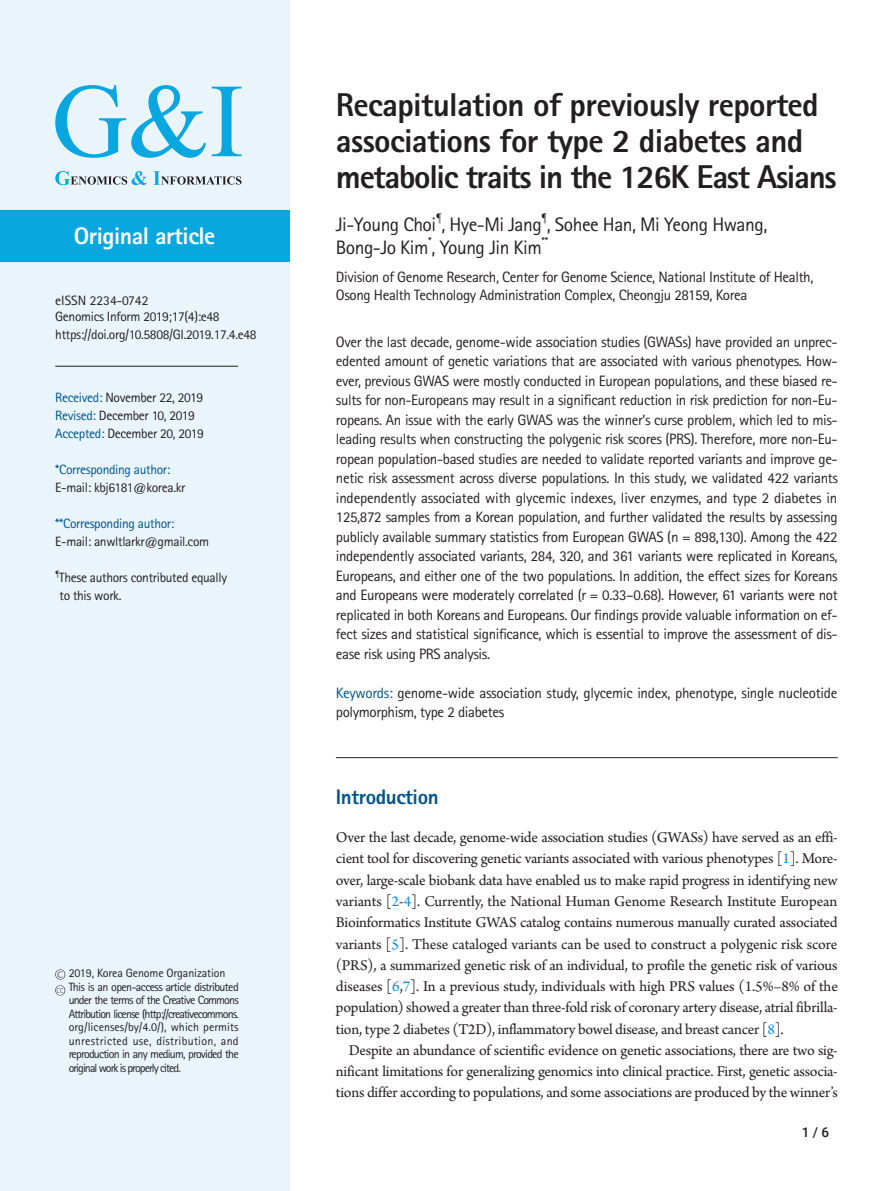
<style>
.page{position:relative;width:893px;height:1191px;background:#fff}
.page>*{position:absolute;margin:0;border:0;box-sizing:border-box;transform-origin:0 0}
.t1{font:800 33px/36.3px "Rotis Sans Serif Std";letter-spacing:-.02em;color:#231f20}
.t2{font:800 24px "Rotis Sans Serif Std";letter-spacing:-.02em;color:#fff}
.t3{font:800 21px "Rotis Sans Serif Std";letter-spacing:-.02em;color:#00548b}
.t4{font:19.5px "Rotis Sans Serif Std";letter-spacing:-.025em;color:#231f20}
.t5{font:15.75px/21.3px "Arno Pro";letter-spacing:-.015em;color:#231f20;text-align:justify}
.t6{font:15px/19.5px "Rotis Sans Serif Std";letter-spacing:-.025em;color:#231f20}
.t7{font:13.5px/18px "Rotis Sans Serif Std";letter-spacing:-.025em;color:#231f20}
.t8{font:13.5px "Rotis Sans Serif Std";letter-spacing:-.025em;color:#00548b}
.t9{font:500 13.5px "Roboto";color:#231f20}
.t10{font:12px/13.5px "Rotis Sans Serif Std";letter-spacing:-.07em;color:#231f20}
.t11{font:11.4px "Rotis Sans Serif Std";color:#231f20}
.t12{font:7.8px "Rotis Sans Serif Std";color:#231f20}
.s1{color:#00548b}
.s2{color:#0b88de}
</style>
<div class="page">
<div style="left:0;top:0;width:289px;height:1191px;background:#e9f4fb"></div>
<svg style="left:55px;top:171px;width:187px;height:14px"></svg>
<svg style="left:55px;top:85px;width:151px;height:73px"></svg>
<svg style="left:212px;top:87px;width:30px;height:69px"></svg>
<hr style="left:55px;top:366px;width:183px;height:1px;background:#231f20">
<svg style="left:55px;top:969px;width:10px;height:10px"></svg>
<svg style="left:55px;top:985px;width:10px;height:10px"></svg>
<div style="left:0;top:210px;width:289px;height:51px;background:#08a7e0"></div>
<hr style="left:336px;top:757px;width:502px;height:1px;background:#231f20">
<h2 class="t2" style="left:74px;top:220px;width:143px">Original article</h2>
<p class="t7" style="left:55px;top:292px;width:166px;line-height:16.2px">eISSN 2234-0742<br>Genomics Inform 2019;17(4):e48</p>
<p class="t7" style="left:55px;top:325px;width:203px">https://doi.org/10.5808/GI.2019.17.4.e48</p>
<p class="t7" style="left:55px;top:388px;width:150px"><span class="s1">Received:</span> November 22, 2019<br><span class="s1">Revised:</span> December 10, 2019<br><span class="s1">Accepted:</span> December 20, 2019</p>
<p class="t8" style="left:55px;top:461px;width:117px">*Corresponding author:</p>
<p class="t7" style="left:55px;top:478px;width:132px">E-mail: kbj6181@korea.kr</p>
<p class="t8" style="left:55px;top:515px;width:121px">**Corresponding author:</p>
<p class="t7" style="left:55px;top:532px;width:155px">E-mail: anwltlarkr@gmail.com</p>
<p class="t12" style="left:55px;top:568px;width:5px">¶</p>
<p class="t7" style="left:59px;top:568px;width:169px">These authors contributed equally to this work.</p>
<p class="t10" style="left:69px;top:966px;width:172px">2019, Korea Genome Organization This is an open-access article distributed under the terms of the Creative Commons Attribution license (http://creativecommons. org/licenses/by/4.0/), which permits unrestricted use, distribution, and reproduction in any medium, provided the original work is properly cited.</p>
<h1 class="t1" style="left:336px;top:86px;width:502px">Recapitulation of previously reported associations for type 2 diabetes and metabolic traits in the 126K East Asians</h1>
<h3 class="t4" style="left:336px;top:212px;width:433px">Ji-Young Choi , Hye-Mi Jang , Sohee Han, Mi Yeong Hwang,</h3>
<p class="t11" style="left:436px;top:211px;width:7px">¶</p>
<p class="t11" style="left:541px;top:211px;width:7px">¶</p>
<h3 class="t4" style="left:336px;top:236px;width:207px">Bong-Jo Kim , Young Jin Kim</h3>
<p class="t11" style="left:428px;top:234px;width:5px">*</p>
<p class="t11" style="left:541px;top:234px;width:9px">**</p>
<p class="t6" style="left:336px;top:268px;width:479px;line-height:18px">Division of Genome Research, Center for Genome Science, National Institute of Health,<br>Osong Health Technology Administration Complex, Cheongju 28159, Korea</p>
<p class="t6" style="left:336px;top:332px;width:504px;text-align:justify">Over the last decade, genome-wide association studies (GWASs) have provided an unprec&shy;edented amount of genetic variations that are associated with various phenotypes. How&shy;ever, previous GWAS were mostly conducted in European populations, and these biased re&shy;sults for non-Europeans may result in a significant reduction in risk prediction for non-Eu&shy;ropeans. An issue with the early GWAS was the winner’s curse problem, which led to mis&shy;leading results when constructing the polygenic risk scores (PRS). Therefore, more non-Eu&shy;ropean population-based studies are needed to validate reported variants and improve ge&shy;netic risk assessment across diverse populations. In this study, we validated 422 variants independently associated with glycemic indexes, liver enzymes, and type 2 diabetes in 125,872 samples from a Korean population, and further validated the results by assessing publicly available summary statistics from European GWAS (n = 898,130). Among the 422 independently associated variants, 284, 320, and 361 variants were replicated in Koreans, Europeans, and either one of the two populations. In addition, the effect sizes for Koreans and Europeans were moderately correlated (r = 0.33–0.68). However, 61 variants were not replicated in both Koreans and Europeans. Our findings provide valuable information on ef&shy;fect sizes and statistical significance, which is essential to improve the assessment of dis&shy;ease risk using PRS analysis.</p>
<p class="t6" style="left:336px;top:683px;width:503px"><span class="s1">Keywords:</span> genome-wide association study, glycemic index, phenotype, single nucleotide polymorphism, type 2 diabetes</p>
<h3 class="t3" style="left:336px;top:784px;width:104px">Introduction</h3>
<p class="t5" style="left:336px;top:827px;width:504px">Over the last decade, genome-wide association studies (GWASs) have served as an effi&shy;cient tool for discovering genetic variants associated with various phenotypes [<span class="s2">1</span>]. More&shy;over, large-scale biobank data have enabled us to make rapid progress in identifying new variants [<span class="s2">2</span>-<span class="s2">4</span>]. Currently, the National Human Genome Research Institute European Bioinformatics Institute GWAS catalog contains numerous manually curated associated variants [<span class="s2">5</span>]. These cataloged variants can be used to construct a polygenic risk score (PRS), a summarized genetic risk of an individual, to profile the genetic risk of various diseases [<span class="s2">6</span>,<span class="s2">7</span>]. In a previous study, individuals with high PRS values (1.5%–8% of the population) showed a greater than three-fold risk of coronary artery disease, atrial fibrilla&shy;tion, type 2 diabetes (T2D), inflammatory bowel disease, and breast cancer [<span class="s2">8</span>].</p>
<p class="t5" style="left:336px;top:1040px;width:503px;text-indent:13px">Despite an abundance of scientific evidence on genetic associations, there are two sig&shy;nificant limitations for generalizing genomics into clinical practice. First, genetic associa&shy;tions differ according to populations, and some associations are produced by the winner’s</p>
<p class="t9" style="left:802px;top:1123px;width:29px">1 / 6</p>
</div>
